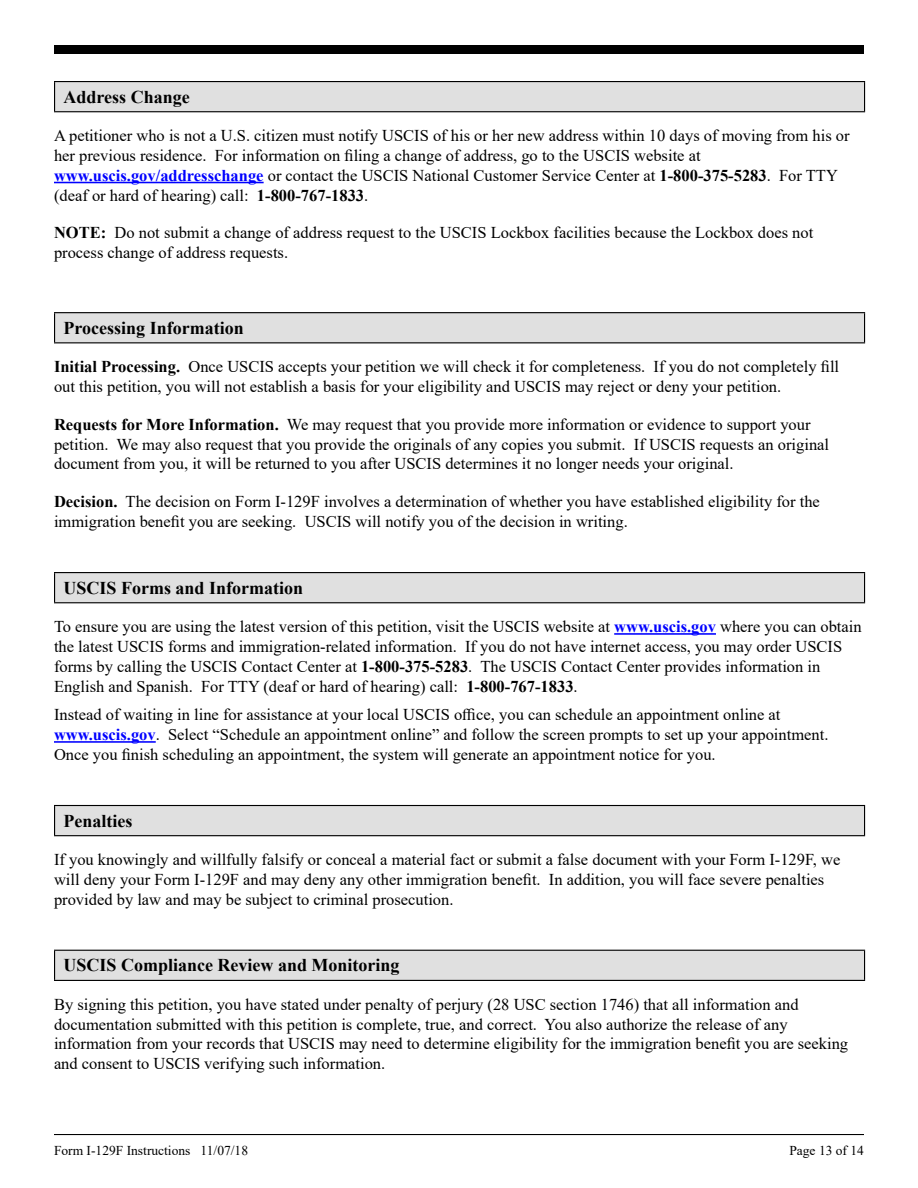
<style>
.page{position:relative;width:918px;height:1188px;background:#fff}
.page>*{position:absolute;margin:0;border:0;box-sizing:border-box;transform-origin:0 0}
.t1{font:700 18px "Times New Roman";color:#000}
.t2{font:16.5px/19.8px "Times New Roman";color:#000}
.t3{font:13.5px "Times New Roman";color:#000}
.s1{font-weight:700;color:#00f}
.s2{font-weight:700}
</style>
<div class="page">
<hr style="left:54px;top:1134px;width:810px;height:1px;background:#000">
<div style="left:54px;top:45px;width:810px;height:9px;background:#000"></div>
<hr style="left:54px;top:182px;width:210px;height:1px;background:#00f">
<hr style="left:614px;top:633px;width:102px;height:2px;background:#00f">
<hr style="left:54px;top:741px;width:102px;height:2px;background:#00f">
<div style="left:55px;top:82px;width:810px;height:30px;background:#e0e0e0"></div>
<hr style="left:54px;top:81px;width:811px;height:1px;background:#000">
<svg style="left:54px;top:82px;width:1px;height:29px"></svg>
<svg style="left:864px;top:82px;width:1px;height:29px"></svg>
<hr style="left:54px;top:111px;width:811px;height:1px;background:#000">
<div style="left:55px;top:313px;width:810px;height:30px;background:#e0e0e0"></div>
<hr style="left:54px;top:312px;width:811px;height:1px;background:#000">
<svg style="left:54px;top:313px;width:1px;height:29px"></svg>
<svg style="left:864px;top:313px;width:1px;height:29px"></svg>
<hr style="left:54px;top:342px;width:811px;height:1px;background:#000">
<div style="left:55px;top:573px;width:810px;height:30px;background:#e0e0e0"></div>
<hr style="left:54px;top:572px;width:811px;height:1px;background:#000">
<svg style="left:54px;top:573px;width:1px;height:29px"></svg>
<svg style="left:864px;top:573px;width:1px;height:29px"></svg>
<hr style="left:54px;top:602px;width:811px;height:1px;background:#000">
<div style="left:55px;top:806px;width:810px;height:30px;background:#e0e0e0"></div>
<hr style="left:54px;top:805px;width:811px;height:1px;background:#000">
<svg style="left:54px;top:806px;width:1px;height:29px"></svg>
<svg style="left:864px;top:806px;width:1px;height:29px"></svg>
<hr style="left:54px;top:835px;width:811px;height:1px;background:#000">
<div style="left:55px;top:950px;width:810px;height:30px;background:#e0e0e0"></div>
<hr style="left:54px;top:950px;width:811px;height:1px;background:#000">
<svg style="left:54px;top:951px;width:1px;height:29px"></svg>
<svg style="left:864px;top:951px;width:1px;height:29px"></svg>
<hr style="left:54px;top:980px;width:811px;height:1px;background:#000">
<p class="t1" style="left:64px;top:84px;width:128px">Address Change</p>
<p class="t2" style="left:54px;top:125px;width:797px">A petitioner who is not a U.S. citizen must notify USCIS of his or her new address within 10 days of moving from his or her previous residence. For information on filing a change of address, go to the USCIS website at <span class="s1">www.uscis.gov/addresschange</span> or contact the USCIS National Customer Service Center at <span class="s2">1-800-375-5283</span>. For TTY (deaf or hard of hearing) call: <span class="s2">1-800-767-1833</span>.</p>
<p class="t2" style="left:54px;top:222px;width:761px"><span class="s2">NOTE:</span> Do not submit a change of address request to the USCIS Lockbox facilities because the Lockbox does not process change of address requests.</p>
<p class="t1" style="left:64px;top:315px;width:182px">Processing Information</p>
<p class="t2" style="left:54px;top:356px;width:787px"><span class="s2">Initial Processing.</span> Once USCIS accepts your petition we will check it for completeness. If you do not completely fill out this petition, you will not establish a basis for your eligibility and USCIS may reject or deny your petition.</p>
<p class="t2" style="left:54px;top:414px;width:777px"><span class="s2">Requests for More Information.</span> We may request that you provide more information or evidence to support your petition. We may also request that you provide the originals of any copies you submit. If USCIS requests an original document from you, it will be returned to you after USCIS determines it no longer needs your original.</p>
<p class="t2" style="left:54px;top:491px;width:767px"><span class="s2">Decision.</span> The decision on Form I-129F involves a determination of whether you have established eligibility for the immigration benefit you are seeking. USCIS will notify you of the decision in writing.</p>
<p class="t1" style="left:64px;top:575px;width:241px">USCIS Forms and Information</p>
<p class="t2" style="left:54px;top:616px;width:809px">To ensure you are using the latest version of this petition, visit the USCIS website at <span class="s1">www.uscis.gov</span> where you can obtain the latest USCIS forms and immigration-related information. If you do not have internet access, you may order USCIS forms by calling the USCIS Contact Center at <span class="s2">1-800-375-5283</span>. The USCIS Contact Center provides information in English and Spanish. For TTY (deaf or hard of hearing) call: <span class="s2">1-800-767-1833</span>.</p>
<p class="t2" style="left:54px;top:704px;width:776px">Instead of waiting in line for assistance at your local USCIS office, you can schedule an appointment online at <span class="s1">www.uscis.gov</span>. Select “Schedule an appointment online” and follow the screen prompts to set up your appointment.<br>Once you finish scheduling an appointment, the system will generate an appointment notice for you.</p>
<p class="t1" style="left:64px;top:808px;width:70px">Penalties</p>
<p class="t2" style="left:54px;top:849px;width:788px">If you knowingly and willfully falsify or conceal a material fact or submit a false document with your Form I-129F, we will deny your Form I-129F and may deny any other immigration benefit. In addition, you will face severe penalties provided by law and may be subject to criminal prosecution.</p>
<p class="t1" style="left:64px;top:952px;width:338px">USCIS Compliance Review and Monitoring</p>
<p class="t2" style="left:54px;top:994px;width:796px">By signing this petition, you have stated under penalty of perjury (28 USC section 1746) that all information and documentation submitted with this petition is complete, true, and correct. You also authorize the release of any information from your records that USCIS may need to determine eligibility for the immigration benefit you are seeking and consent to USCIS verifying such information.</p>
<p class="t3" style="left:54px;top:1141px;width:196px">Form I-129F Instructions 11/07/18</p>
<p class="t3" style="left:789px;top:1141px;width:76px">Page 13 of 14</p>
</div>
